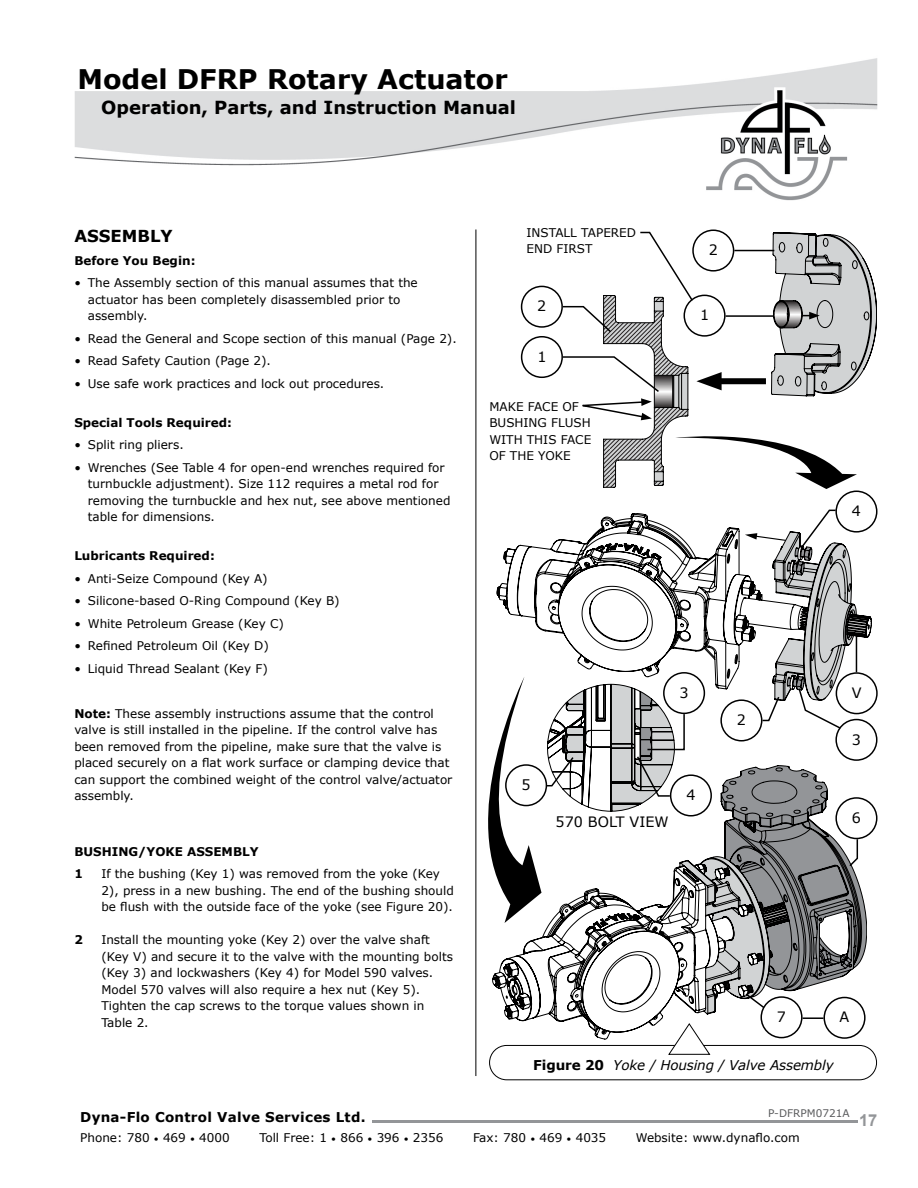
<style>
.page{position:relative;width:918px;height:1188px;background:#fff}
.page>*{position:absolute;margin:0;border:0;box-sizing:border-box;transform-origin:0 0}
.t1{font:700 27px "Verdana";color:#000}
.t2{font:700 18px "Verdana";color:#000}
.t3{font:700 16.5px "Verdana";color:#000}
.t4{font:700 16.5px "Arial";color:#939598}
.t5{font:14.25px "Verdana";color:#000}
.t6{font:italic 13.5px "Verdana";letter-spacing:-.01em;color:#000}
.t7{font:700 13.5px "Verdana";letter-spacing:.02em;color:#000}
.t8{font:12px/16.5px "Verdana";color:#000}
.t9{font:700 12px/22.5px "Verdana";color:#000}
.t10{font:10.5px "Verdana";color:#5a5b5d}
.s1{font-weight:700}
.s2{font-weight:700;font-style:normal}
.s3{font-size:9px}
</style>
<div class="page">
<img style="left:74px;top:58px;width:804px;height:143px">
<hr style="left:372px;top:1120px;width:485px;height:2px;background:#939598">
<div style="left:489px;top:1045px;width:388px;height:35px;border:1px solid #000;border-radius:17px"></div>
<svg style="left:668px;top:1039px;width:42px;height:16px"></svg>
<hr style="left:475px;top:230px;width:1px;height:846px;background:#000">
<svg style="left:504px;top:1014px;width:359px;height:25px"></svg>
<div style="left:692px;top:230px;width:42px;height:42px;border:2px solid #000;border-radius:50%"></div>
<div style="left:521px;top:286px;width:42px;height:42px;border:2px solid #000;border-radius:50%"></div>
<div style="left:521px;top:336px;width:42px;height:42px;border:2px solid #000;border-radius:50%"></div>
<div style="left:835px;top:491px;width:43px;height:42px;border:2px solid #000;border-radius:50%"></div>
<div style="left:836px;top:672px;width:42px;height:42px;border:2px solid #000;border-radius:50%"></div>
<div style="left:835px;top:797px;width:43px;height:42px;border:2px solid #000;border-radius:50%"></div>
<div style="left:760px;top:996px;width:43px;height:42px;border:2px solid #000;border-radius:50%"></div>
<div style="left:823px;top:997px;width:43px;height:42px;border:2px solid #000;border-radius:50%"></div>
<hr style="left:803px;top:1017px;width:21px;height:2px;background:#000">
<svg style="left:561px;top:231px;width:316px;height:258px"></svg>
<div style="left:835px;top:719px;width:43px;height:42px;border:2px solid #000;border-radius:50%"></div>
<svg style="left:475px;top:509px;width:392px;height:505px"></svg>
<h1 class="t1" style="left:77px;top:60px;width:432px">Model DFRP Rotary Actuator</h1>
<h2 class="t2" style="left:101px;top:95px;width:416px">Operation, Parts, and Instruction Manual</h2>
<h3 class="t3" style="left:74px;top:224px;width:100px">ASSEMBLY</h3>
<p class="t9" style="left:74px;top:249px;width:123px">Before You Begin:</p>
<p class="t8" style="left:88px;top:274px;width:331px;text-indent:-14px">• The Assembly section of this manual assumes that the actuator has been completely disassembled prior to assembly.</p>
<p class="t8" style="left:74px;top:330px;width:384px">• Read the General and Scope section of this manual (Page 2).</p>
<p class="t8" style="left:74px;top:352px;width:198px">• Read Safety Caution (Page 2).</p>
<p class="t8" style="left:74px;top:375px;width:311px">• Use safe work practices and lock out procedures.</p>
<p class="t9" style="left:74px;top:411px;width:159px">Special Tools Required:</p>
<p class="t8" style="left:74px;top:436px;width:111px">• Split ring pliers.</p>
<p class="t8" style="left:88px;top:459px;width:364px;text-indent:-14px">• Wrenches (See Table 4 for open-end wrenches required for turnbuckle adjustment). Size 112 requires a metal rod for removing the turnbuckle and hex nut, see above mentioned table for dimensions.</p>
<p class="t9" style="left:74px;top:544px;width:142px">Lubricants Required:</p>
<p class="t8" style="left:74px;top:570px;width:195px">• Anti-Seize Compound (Key A)</p>
<p class="t8" style="left:74px;top:592px;width:267px">• Silicone-based O-Ring Compound (Key B)</p>
<p class="t8" style="left:74px;top:615px;width:211px">• White Petroleum Grease (Key C)</p>
<p class="t8" style="left:74px;top:637px;width:196px">• Refined Petroleum Oil (Key D)</p>
<p class="t8" style="left:74px;top:660px;width:195px">• Liquid Thread Sealant (Key F)</p>
<p class="t8" style="left:74px;top:705px;width:380px"><span class="s1">Note:</span> These assembly instructions assume that the control valve is still installed in the pipeline. If the control valve has been removed from the pipeline, make sure that the valve is placed securely on a flat work surface or clamping device that can support the combined weight of the control valve/actuator assembly.</p>
<p class="t9" style="left:74px;top:840px;width:186px">BUSHING/YOKE ASSEMBLY<br>1</p>
<p class="t8" style="left:101px;top:865px;width:354px">If the bushing (Key 1) was removed from the yoke (Key<br>2), press in a new bushing. The end of the bushing should be flush with the outside face of the yoke (see Figure 20).</p>
<p class="t9" style="left:74px;top:928px;width:10px">2</p>
<p class="t8" style="left:101px;top:931px;width:353px">Install the mounting yoke (Key 2) over the valve shaft (Key V) and secure it to the valve with the mounting bolts (Key 3) and lockwashers (Key 4) for Model 590 valves.<br>Model 570 valves will also require a hex nut (Key 5).<br>Tighten the cap screws to the torque values shown in Table 2.</p>
<p class="t8" style="left:526px;top:224px;width:111px">INSTALL TAPERED<br>END FIRST</p>
<p class="t5" style="left:537px;top:296px;width:11px">2</p>
<p class="t5" style="left:537px;top:347px;width:11px">1</p>
<p class="t8" style="left:489px;top:398px;width:103px">MAKE FACE OF<br>BUSHING FLUSH<br>WITH THIS FACE<br>OF THE YOKE</p>
<p class="t5" style="left:709px;top:240px;width:11px">2</p>
<p class="t5" style="left:700px;top:305px;width:11px">1</p>
<p class="t5" style="left:680px;top:683px;width:11px">3</p>
<p class="t5" style="left:522px;top:775px;width:11px">5</p>
<p class="t5" style="left:556px;top:812px;width:115px">570 BOLT VIEW</p>
<p class="t5" style="left:686px;top:785px;width:11px">4</p>
<p class="t5" style="left:737px;top:710px;width:11px">2</p>
<p class="t5" style="left:852px;top:501px;width:11px">4</p>
<p class="t5" style="left:852px;top:683px;width:11px">V</p>
<p class="t5" style="left:852px;top:730px;width:11px">3</p>
<p class="t5" style="left:852px;top:808px;width:11px">6</p>
<p class="t5" style="left:777px;top:1007px;width:11px">7</p>
<p class="t5" style="left:840px;top:1007px;width:11px">A</p>
<p class="t6" style="left:533px;top:1056px;width:302px"><span class="s2">Figure 20</span> Yoke / Housing / Valve Assembly</p>
<p class="t10" style="left:768px;top:1106px;width:83px">P-DFRPM0721A</p>
<p class="t7" style="left:80px;top:1108px;width:287px">Dyna-Flo Control Valve Services Ltd.</p>
<p class="t8" style="left:80px;top:1130px;width:151px">Phone: 780 <span class="s3">•</span> 469 <span class="s3">•</span> 4000</p>
<p class="t8" style="left:259px;top:1130px;width:186px">Toll Free: 1 <span class="s3">•</span> 866 <span class="s3">•</span> 396 <span class="s3">•</span> 2356</p>
<p class="t8" style="left:473px;top:1130px;width:135px">Fax: 780 <span class="s3">•</span> 469 <span class="s3">•</span> 4035</p>
<p class="t8" style="left:636px;top:1130px;width:165px">Website: www.dynaflo.com</p>
<h3 class="t4" style="left:859px;top:1108px;width:20px">17</h3>
</div>
